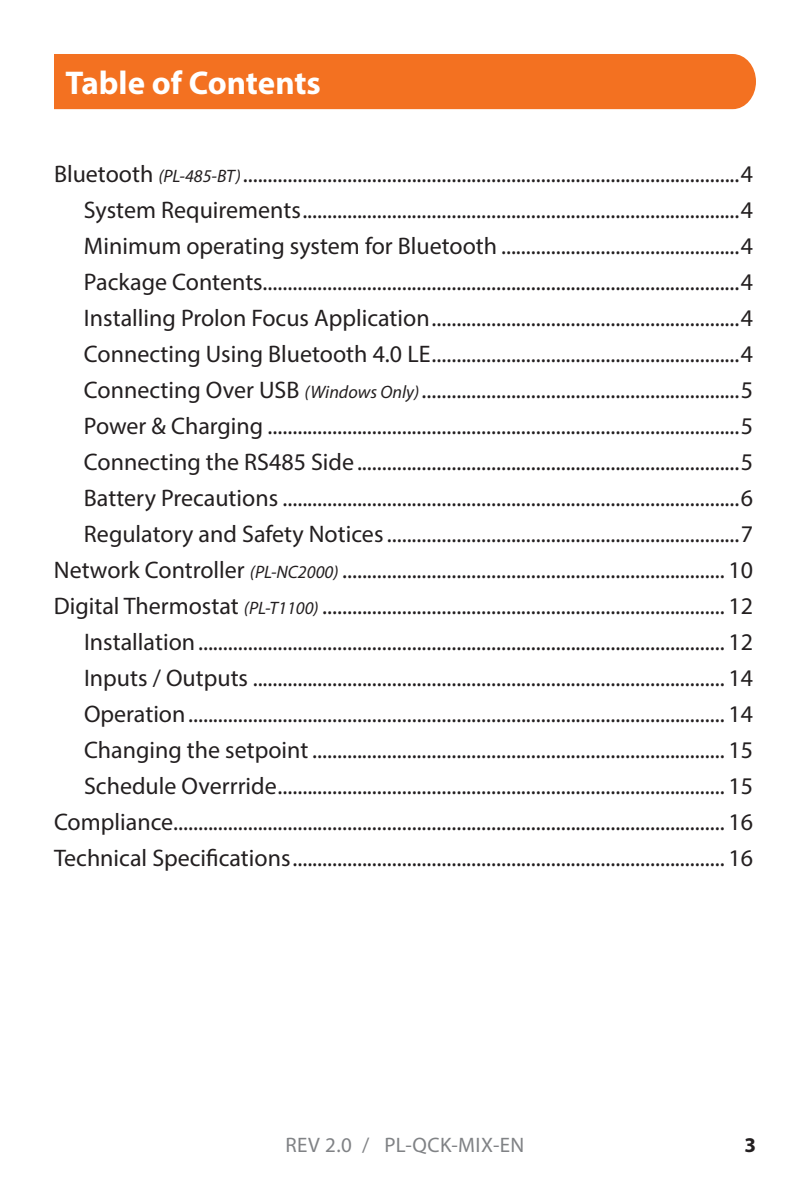
<style>
.page{position:relative;width:810px;height:1188px;background:#fff}
.page>*{position:absolute;margin:0;border:0;box-sizing:border-box;transform-origin:0 0}
.t1{font:700 33px "Myriad Pro";color:#fff}
.t2{font:24px/36px "Myriad Pro";color:#231f20;text-align:right}
.t3{font:21px "Myriad Pro";letter-spacing:.02em;color:#808285}
.t4{font:700 21px "Myriad Pro";color:#231f20}
.s1{font-style:italic;font-size:18px}
</style>
<div class="page">
<div style="left:54px;top:54px;width:702px;height:55px;background:#f37121"></div>
<h1 class="t1" style="left:66px;top:61px;width:257px">Table of Contents</h1>
<p class="t2" style="left:54px;top:156px;width:701px">Bluetooth <span class="s1">(PL-485-BT)</span>....................................................................................................4<br>System Requirements........................................................................................4<br>Minimum operating system for Bluetooth ................................................4<br>Package Contents................................................................................................4<br>Installing Prolon Focus Application..............................................................4<br>Connecting Using Bluetooth 4.0 LE..............................................................4<br>Connecting Over USB <span class="s1">(Windows Only)</span>................................................................5<br>Power &amp; Charging ...............................................................................................5<br>Connecting the RS485 Side.............................................................................5<br>Battery Precautions ............................................................................................6<br>Regulatory and Safety Notices.......................................................................7<br>Network Controller <span class="s1">(PL-NC2000)</span> ............................................................................. 10<br>Digital Thermostat <span class="s1">(PL-T1100)</span> ................................................................................. 12<br>Installation.......................................................................................................... 12<br>Inputs / Outputs ............................................................................................... 14<br>Operation............................................................................................................ 14<br>Changing the setpoint ................................................................................... 15<br>Schedule Overrride.......................................................................................... 15<br>Compliance............................................................................................................... 16<br>Technical Specifications....................................................................................... 16</p>
<p class="t3" style="left:286px;top:1132px;width:240px">REV 2.0 / PL-QCK-MIX-EN</p>
<p class="t4" style="left:744px;top:1131px;width:13px">3</p>
</div>
